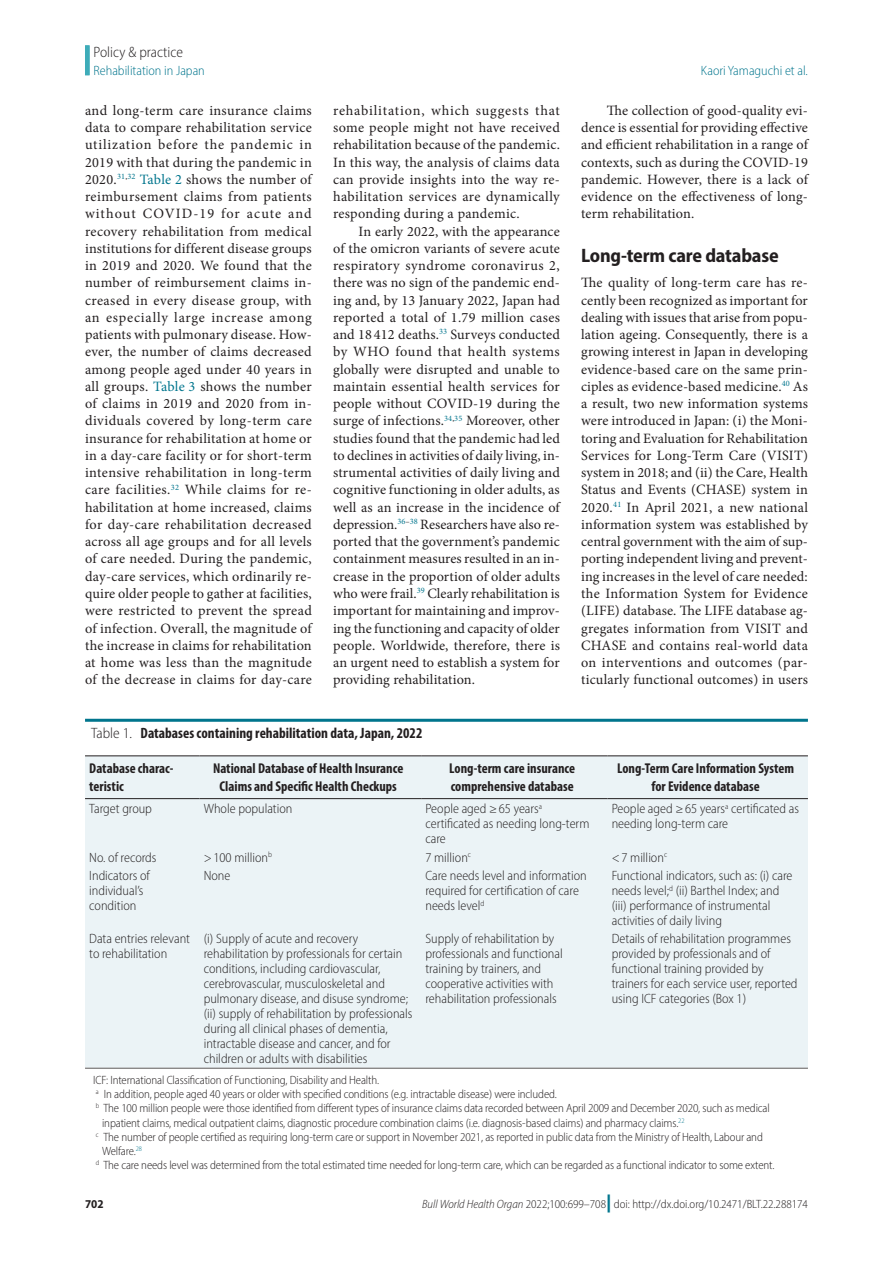
<style>
.page{position:relative;width:893px;height:1263px;background:#fff}
.page>*{position:absolute;margin:0;border:0;box-sizing:border-box;transform-origin:0 0}
.Head_1{font:700 semi-condensed 19.5px "Myriad Pro";letter-spacing:-.01em;color:#231f20}
.Tbl_Title{font:700 condensed 15px "Myriad Pro";color:#231f20}
.Section_Title{font:300 semi-condensed 15px "Myriad Pro";color:#231f20}
.Para_No_Ind{font:14.25px/17.2px "Minion Pro";letter-spacing:.015em;color:#231f20;text-align:justify}
.Para_Ind{font:14.25px/17.2px "Minion Pro";letter-spacing:.01em;color:#231f20;text-align:justify}
.Tbl_Col_Hd{font:700 condensed 14.25px/17.9px "Myriad Pro";color:#231f20}
.Tbl_Body{font:300 semi-condensed 13.5px/15px "Myriad Pro";color:#231f20}
.RH_Outside{font:300 semi-condensed 13.5px "Myriad Pro";color:#00758d}
.RH_Inside{font:300 semi-condensed 13.5px "Myriad Pro";color:#00758d}
.Tbl_FN{font:300 semi-condensed 12px/14.2px "Myriad Pro";letter-spacing:-.01em;color:#231f20}
.Tbl_FN1_no_indent{font:300 semi-condensed 12px "Myriad Pro";letter-spacing:-.01em;color:#231f20}
.t1{font:700 semi-condensed 12px "Myriad Pro";color:#231f20}
.s1{color:#00758d}
.s2{font-weight:300;font-stretch:semi-condensed}
.s3{font-style:italic}
.s4{font-weight:900;font-stretch:normal;font-size:18px;color:#00758d}
</style>
<div class="page">
<div style="left:85px;top:45px;width:5px;height:30px;background:#3eacb9"></div>
<hr style="left:85px;top:719px;width:723px;height:3px;background:#00758d">
<hr style="left:85px;top:1068px;width:723px;height:1px;background:#231f20">
<div style="left:85px;top:756px;width:723px;height:311px;background:#ebf3f6"></div>
<hr style="left:85px;top:755px;width:114px;height:1px;background:#231f20">
<hr style="left:199px;top:755px;width:222px;height:1px;background:#231f20">
<hr style="left:421px;top:755px;width:186px;height:1px;background:#231f20">
<hr style="left:607px;top:755px;width:201px;height:1px;background:#231f20">
<hr style="left:85px;top:798px;width:114px;height:1px;background:#231f20">
<hr style="left:199px;top:798px;width:222px;height:1px;background:#231f20">
<hr style="left:421px;top:798px;width:186px;height:1px;background:#231f20">
<hr style="left:607px;top:798px;width:201px;height:1px;background:#231f20">
<p class="Section_Title" style="left:94px;top:43px;width:91px">Policy &amp; practice</p>
<p class="RH_Outside" style="left:94px;top:62px;width:113px">Rehabilitation in Japan</p>
<p class="RH_Inside" style="left:701px;top:62px;width:108px">Kaori Yamaguchi et al.</p>
<p class="Para_No_Ind" style="left:85px;top:102px;width:228px">and long-term care insurance claims data to compare rehabilitation service utilization before the pandemic in 2019 with that during the pandemic in 2020.<sup>31</sup><sup>,</sup><sup>32</sup> <span class="s1">Table 2</span> shows the number of reimbursement claims from patients without COVID-19 for acute and recovery rehabilitation from medical institutions for different disease groups in 2019 and 2020. We found that the number of reimbursement claims in&shy;creased in every disease group, with an especially large increase among patients with pulmonary disease. How&shy;ever, the number of claims decreased among people aged under 40 years in all groups. <span class="s1">Table 3</span> shows the number of claims in 2019 and 2020 from in&shy;dividuals covered by long-term care insurance for rehabilitation at home or in a day-care facility or for short-term intensive rehabilitation in long-term care facilities.<sup>32</sup> While claims for re&shy;habilitation at home increased, claims for day-care rehabilitation decreased across all age groups and for all levels of care needed. During the pandemic, day-care services, which ordinarily re&shy;quire older people to gather at facilities, were restricted to prevent the spread of infection. Overall, the magnitude of the increase in claims for rehabilitation at home was less than the magnitude of the decrease in claims for day-care</p>
<p class="Para_No_Ind" style="left:333px;top:102px;width:228px">rehabilitation, which suggests that some people might not have received rehabilitation because of the pandemic.<br>In this way, the analysis of claims data can provide insights into the way re&shy;habilitation services are dynamically responding during a pandemic.</p>
<p class="Para_Ind" style="left:581px;top:102px;width:228px;text-indent:26px">The collection of good-quality evi&shy;dence is essential for providing effective and efficient rehabilitation in a range of contexts, such as during the COVID-19 pandemic. However, there is a lack of evidence on the effectiveness of long&shy;term rehabilitation.</p>
<p class="Head_1" style="left:581px;top:242px;width:199px">Long-term care database</p>
<p class="Para_No_Ind" style="left:581px;top:274px;width:228px">The quality of long-term care has re&shy;cently been recognized as important for dealing with issues that arise from popu&shy;lation ageing. Consequently, there is a growing interest in Japan in developing evidence-based care on the same prin&shy;ciples as evidence-based medicine.<sup>40</sup> As a result, two new information systems were introduced in Japan: (i) the Moni&shy;toring and Evaluation for Rehabilitation Services for Long-Term Care (VISIT) system in 2018; and (ii) the Care, Health Status and Events (CHASE) system in 2020.<sup>41</sup> In April 2021, a new national information system was established by central government with the aim of sup&shy;porting independent living and prevent&shy;ing increases in the level of care needed: the Information System for Evidence (LIFE) database. The LIFE database ag&shy;gregates information from VISIT and CHASE and contains real-world data on interventions and outcomes (par&shy;ticularly functional outcomes) in users</p>
<p class="Para_Ind" style="left:333px;top:223px;width:228px;text-indent:26px">In early 2022, with the appearance of the omicron variants of severe acute respiratory syndrome coronavirus 2, there was no sign of the pandemic end&shy;ing and, by 13 January 2022, Japan had reported a total of 1.79 million cases and 18 412 deaths.<sup>33</sup> Surveys conducted by WHO found that health systems globally were disrupted and unable to maintain essential health services for people without COVID-19 during the surge of infections.<sup>34</sup><sup>,</sup><sup>35</sup> Moreover, other studies found that the pandemic had led to declines in activities of daily living, in&shy;strumental activities of daily living and cognitive functioning in older adults, as well as an increase in the incidence of depression.<sup>36</sup><sup>–</sup><sup>38</sup> Researchers have also re&shy;ported that the government’s pandemic containment measures resulted in an in&shy;crease in the proportion of older adults who were frail.<sup>39</sup> Clearly rehabilitation is important for maintaining and improv&shy;ing the functioning and capacity of older people. Worldwide, therefore, there is an urgent need to establish a system for providing rehabilitation.</p>
<p class="Tbl_Title" style="left:91px;top:724px;width:333px"><span class="s2">Table 1.</span> Databases containing rehabilitation data, Japan, 2022</p>
<p class="Tbl_Col_Hd" style="left:89px;top:759px;width:86px">Database charac&shy;teristic</p>
<p class="Tbl_Col_Hd" style="left:213px;top:759px;width:192px;text-align:center">National Database of Health Insurance<br>Claims and Specific Health Checkups</p>
<p class="Tbl_Col_Hd" style="left:449px;top:759px;width:127px">Long-term care insurance comprehensive database</p>
<p class="Tbl_Col_Hd" style="left:617px;top:759px;width:178px;text-align:center">Long-Term Care Information System for Evidence database</p>
<p class="Tbl_Body" style="left:89px;top:801px;width:64px">Target group</p>
<p class="Tbl_Body" style="left:204px;top:801px;width:90px">Whole population</p>
<p class="Tbl_Body" style="left:425px;top:801px;width:165px">People aged ≥65 years<sup>a </sup>certificated as needing long-term care</p>
<p class="Tbl_Body" style="left:612px;top:801px;width:189px">People aged ≥65 years<sup>a</sup> certificated as needing long-term care</p>
<p class="Tbl_Body" style="left:89px;top:849px;width:69px">No. of records</p>
<p class="Tbl_Body" style="left:204px;top:849px;width:70px">&gt;100 million<sup>b</sup></p>
<p class="Tbl_Body" style="left:425px;top:849px;width:47px">7 million<sup>c</sup></p>
<p class="Tbl_Body" style="left:612px;top:849px;width:57px">&lt;7 million<sup>c</sup></p>
<p class="Tbl_Body" style="left:89px;top:868px;width:62px">Indicators of individual’s condition</p>
<p class="Tbl_Body" style="left:204px;top:868px;width:28px">None</p>
<p class="Tbl_Body" style="left:425px;top:868px;width:163px">Care needs level and information required for certification of care needs level<sup>d</sup></p>
<p class="Tbl_Body" style="left:612px;top:868px;width:182px">Functional indicators, such as: (i) care needs level;<sup>d</sup> (ii) Barthel Index; and (iii) performance of instrumental activities of daily living</p>
<p class="Tbl_Body" style="left:89px;top:931px;width:102px">Data entries relevant to rehabilitation</p>
<p class="Tbl_Body" style="left:204px;top:931px;width:210px">(i) Supply of acute and recovery rehabilitation by professionals for certain conditions, including cardiovascular, cerebrovascular, musculoskeletal and pulmonary disease, and disuse syndrome; (ii) supply of rehabilitation by professionals during all clinical phases of dementia, intractable disease and cancer, and for children or adults with disabilities</p>
<p class="Tbl_Body" style="left:425px;top:931px;width:139px">Supply of rehabilitation by professionals and functional training by trainers, and cooperative activities with rehabilitation professionals</p>
<p class="Tbl_Body" style="left:612px;top:931px;width:187px">Details of rehabilitation programmes provided by professionals and of functional training provided by trainers for each service user, reported using ICF categories (Box 1)</p>
<p class="Tbl_FN1_no_indent" style="left:93px;top:1073px;width:288px">ICF: International Classification of Functioning, Disability and Health.</p>
<p class="Tbl_FN" style="left:96px;top:1087px;width:463px"><sup>a</sup> In addition, people aged 40 years or older with specified conditions (e.g. intractable disease) were included.</p>
<p class="Tbl_FN" style="left:102px;top:1101px;width:669px;text-indent:-6px"><sup>b</sup> The 100 million people were those identified from different types of insurance claims data recorded between April 2009 and December 2020, such as medical inpatient claims, medical outpatient claims, diagnostic procedure combination claims (i.e. diagnosis-based claims) and pharmacy claims.<sup>22</sup></p>
<p class="Tbl_FN" style="left:102px;top:1130px;width:662px;text-indent:-6px"><sup>c</sup> The number of people certified as requiring long-term care or support in November 2021, as reported in public data from the Ministry of Health, Labour and<br>Welfare.<sup>28</sup></p>
<p class="Tbl_FN" style="left:96px;top:1158px;width:680px"><sup>d</sup> The care needs level was determined from the total estimated time needed for long-term care, which can be regarded as a functional indicator to some extent.</p>
<p class="t1" style="left:85px;top:1196px;width:20px">702</p>
<p class="Tbl_FN" style="left:422px;top:1197px;width:387px"><span class="s3">Bull World Health Organ</span> 2022;100:699–708<span class="s4">|</span> doi: http://dx.doi.org/10.2471/BLT.22.288174</p>
</div>
